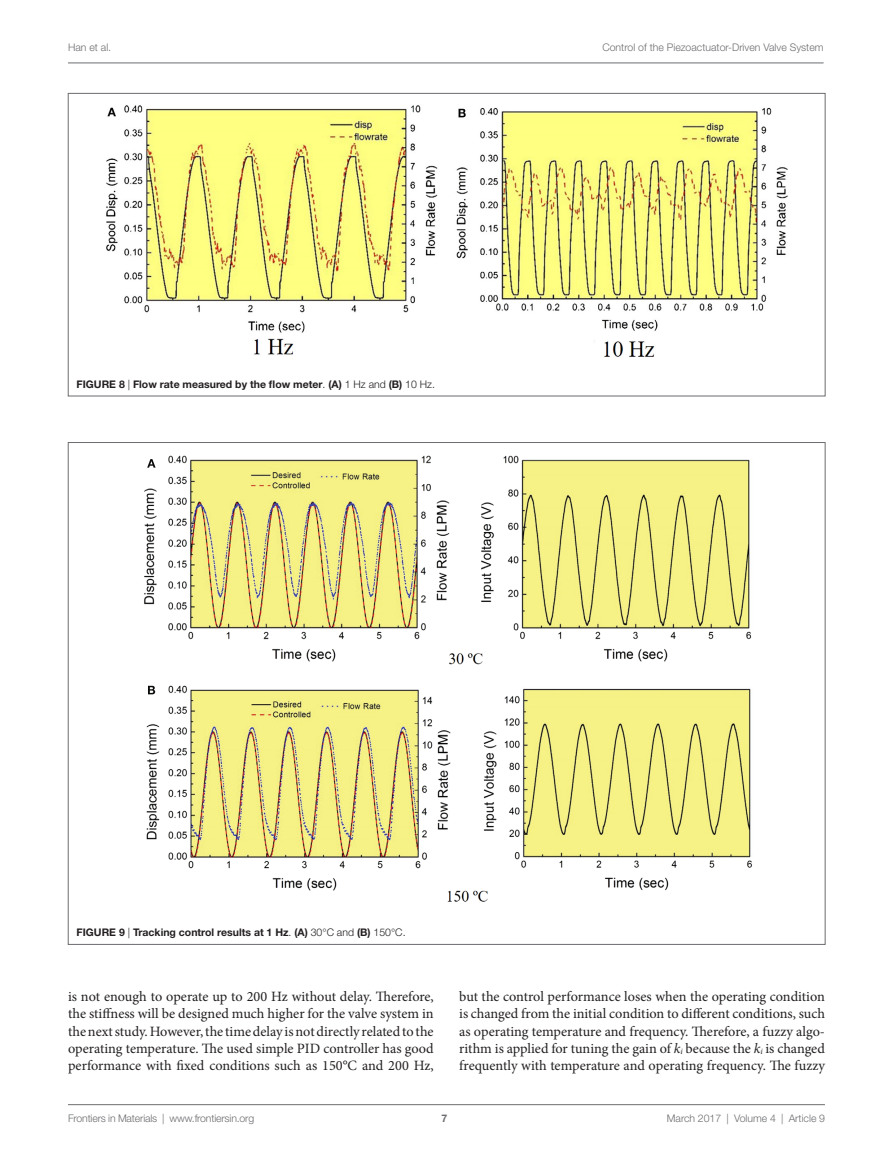
<style>
.page{position:relative;width:893px;height:1170px;background:#fff}
.page>*{position:absolute;margin:0;border:0;box-sizing:border-box;transform-origin:0 0}
.t1{font:14.25px/17.2px "Minion Pro";color:#231f20;text-align:justify}
.t2{font:300 10.5px "Helvetica Neue LT Std";color:#6c6d70}
.t3{font:700 10.5px "Helvetica Neue LT Std";color:#231f20}
.t4{font:700 10.5px "Helvetica Neue LT Std";color:#6c6d70}
.s1{font-weight:300}
.s2{font-style:italic}
</style>
<div class="page">
<hr style="left:68px;top:1104px;width:757px;height:1px;background:#6c6d70">
<hr style="left:68px;top:63px;width:756px;height:1px;background:#6c6d70">
<img style="left:106px;top:105px;width:682px;height:252px">
<img style="left:144px;top:455px;width:608px;height:447px">
<svg style="left:147px;top:459px;width:9px;height:8px"></svg>
<svg style="left:148px;top:685px;width:7px;height:9px"></svg>
<p class="t2" style="left:68px;top:41px;width:45px">Han et al.</p>
<p class="t2" style="left:602px;top:41px;width:223px">Control of the Piezoactuator-Driven Valve System</p>
<p class="t3" style="left:77px;top:377px;width:360px">FIG URE 8 <span class="s1">|</span> Flow rate measured by the flow meter<span class="s1">.</span> (A) <span class="s1">1 Hz and</span> (B) <span class="s1">10 Hz.</span></p>
<p class="t3" style="left:77px;top:925px;width:330px">FIG URE 9 <span class="s1">|</span> Tracking control results at 1 Hz<span class="s1">.</span> (A) <span class="s1">30°C and</span> (B) <span class="s1">150°C.</span></p>
<p class="t1" style="left:68px;top:987px;width:367px">is not enough to operate up to 200 Hz without delay. Therefore, the stiffness will be designed much higher for the valve system in the next study. However, the time delay is not directly related to the operating temperature. The used simple PID controller has good performance with fixed conditions such as 150°C and 200 Hz,</p>
<p class="t1" style="left:459px;top:987px;width:367px">but the control performance loses when the operating condition is changed from the initial condition to different conditions, such as operating temperature and frequency. Therefore, a fuzzy algo&shy;rithm is applied for tuning the gain of <span class="s2">k</span><sub>i</sub> because the <span class="s2">k</span><sub>i</sub> is changed frequently with temperature and operating frequency. The fuzzy</p>
<p class="t2" style="left:68px;top:1111px;width:188px">Frontiers in Materials | www.frontiersin.org</p>
<p class="t2" style="left:667px;top:1111px;width:160px">March 2017 | Volume 4 | Article 9</p>
<p class="t4" style="left:441px;top:1111px;width:7px">7</p>
</div>
